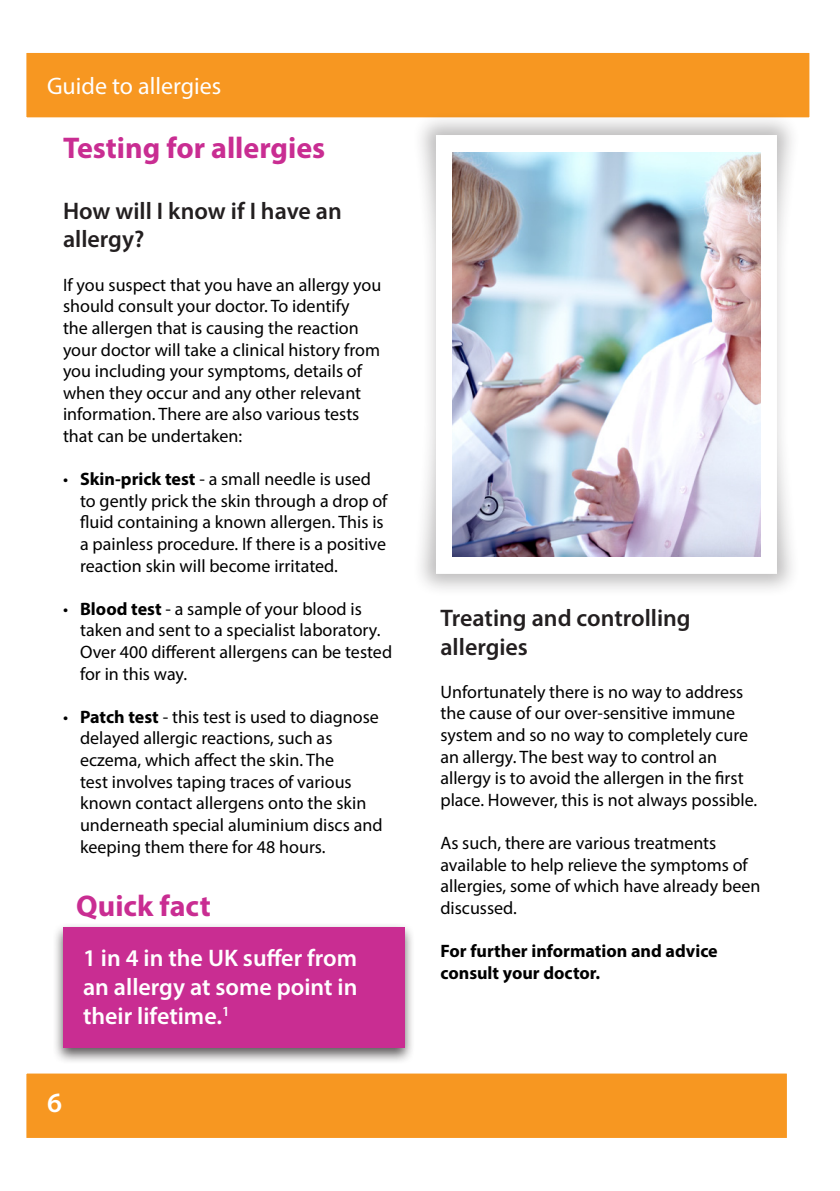
<style>
.page{position:relative;width:840px;height:1191px;background:#fff}
.page>*{position:absolute;margin:0;border:0;box-sizing:border-box;transform-origin:0 0}
.t1{font:700 30px "Myriad Pro";color:#c92d92}
.t2{font:600 28px "Myriad Pro";color:#fff}
.t3{font:600 24px/28.8px "Myriad Pro";color:#231f20}
.t4{font:600 24px/28.8px "Myriad Pro";color:#fff;text-align:justify}
.t5{font:24px "Myriad Pro";color:#fff}
.t6{font:18px/21.6px "Myriad Pro";color:#000}
.t7{font:700 18px/21.6px "Myriad Pro";color:#000}
.s1{font-weight:700}
</style>
<div class="page">
<div style="left:24px;top:1071px;width:764px;height:69px;background:#f79721;border:2px solid #fff"></div>
<div style="left:24px;top:51px;width:787px;height:68px;background:#f79721;border:2px solid #fff"></div>
<div style="left:52px;top:922px;width:363px;height:142px;background:#231f20;opacity:.75"></div>
<div style="left:63px;top:927px;width:341px;height:120px;background:#c92d92"></div>
<div style="left:409px;top:109px;width:389px;height:487px;background:#231f20;opacity:.3"></div>
<div style="left:435px;top:135px;width:341px;height:439px;background:#fff"></div>
<img style="left:452px;top:153px;width:308px;height:403px">
<h3 class="t5" style="left:47px;top:71px;width:176px">Guide to allergies</h3>
<p class="t1" style="left:63px;top:128px;width:263px">Testing for allergies</p>
<p class="t3" style="left:63px;top:196px;width:280px">How will I know if I have an allergy?</p>
<p class="t6" style="left:63px;top:273px;width:319px">If you suspect that you have an allergy you should consult your doctor. To identify<br>the allergen that is causing the reaction your doctor will take a clinical history from you including your symptoms, details of when they occur and any other relevant information. There are also various tests that can be undertaken:</p>
<p class="t6" style="left:80px;top:468px;width:309px;text-indent:-17px">• <span class="s1">Skin-prick test</span> - a small needle is used to gently prick the skin through a drop of fluid containing a known allergen. This is a painless procedure. If there is a positive reaction skin will become irritated.</p>
<p class="t6" style="left:80px;top:597px;width:313px;text-indent:-17px">• <span class="s1">Blood test</span> - a sample of your blood is taken and sent to a specialist laboratory.<br>Over 400 different allergens can be tested for in this way.</p>
<p class="t6" style="left:80px;top:705px;width:304px;text-indent:-17px">• <span class="s1">Patch test</span> - this test is used to diagnose delayed allergic reactions, such as eczema, which affect the skin. The<br>test involves taping traces of various known contact allergens onto the skin underneath special aluminium discs and keeping them there for 48 hours.</p>
<p class="t1" style="left:76px;top:886px;width:136px">Quick fact</p>
<p class="t4" style="left:83px;top:943px;width:276px">1 in 4 in the UK suffer from an allergy at some point in their lifetime.<sup>1</sup></p>
<p class="t2" style="left:47px;top:1084px;width:17px">6</p>
<p class="t3" style="left:440px;top:602px;width:251px">Treating and controlling allergies</p>
<p class="t6" style="left:440px;top:680px;width:318px">Unfortunately there is no way to address the cause of our over-sensitive immune system and so no way to completely cure an allergy. The best way to control an allergy is to avoid the allergen in the first place. However, this is not always possible.</p>
<p class="t6" style="left:440px;top:832px;width:321px">As such, there are various treatments available to help relieve the symptoms of allergies, some of which have already been discussed.</p>
<p class="t7" style="left:440px;top:939px;width:279px">For further information and advice consult your doctor.</p>
</div>
